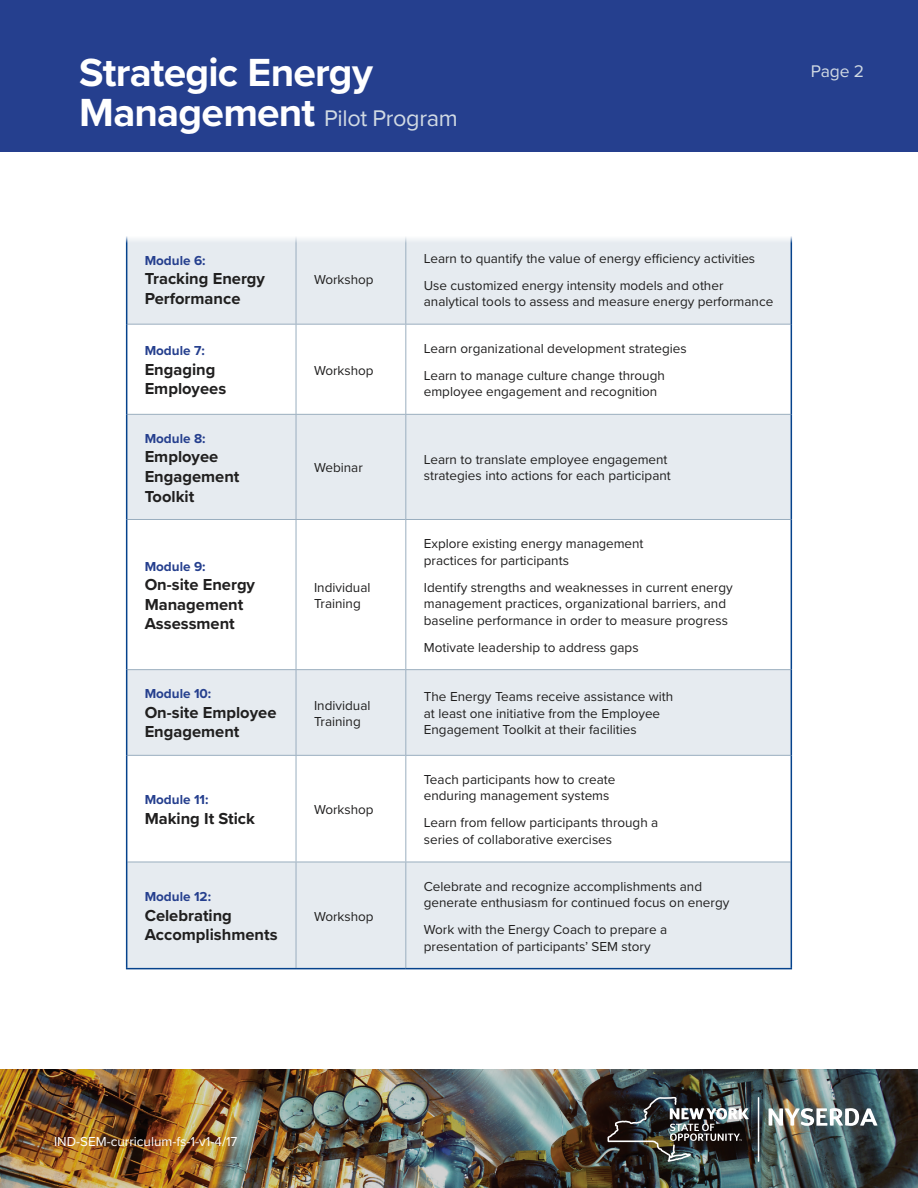
<style>
.page{position:relative;width:918px;height:1188px;background:#fff}
.page>*{position:absolute;margin:0;border:0;box-sizing:border-box;transform-origin:0 0}
.t1{font:700 40.65px "Proxima Nova";letter-spacing:-.02em;color:#fff}
.t2{font:23.55px "Proxima Nova";letter-spacing:-.015em;color:#d1dae3}
.t3{font:17.55px "Proxima Nova";color:#d1dae3}
.t4{font:700 16.5px/19.5px "Proxima Nova";color:#201f1f}
.t5{font:13.5px/16.5px "Proxima Nova";color:#201f1f}
.t6{font:700 13.5px "Proxima Nova";color:#253f8e}
.t7{font:13.5px "Proxima Nova";color:#fff}
.s1{font-weight:700;font-size:40.65px;color:#fff}
</style>
<div class="page">
<img style="left:0;top:1069px;width:918px;height:119px">
<svg style="left:127px;top:243px;width:664px;height:725px;fill:#e6ebf0"></svg>
<hr style="left:296px;top:234px;width:1px;height:90px;background:#9aaebf">
<hr style="left:405px;top:234px;width:1px;height:90px;background:#9aaebf">
<hr style="left:127px;top:324px;width:169px;height:1px;background:#9aaebf">
<hr style="left:296px;top:324px;width:110px;height:1px;background:#9aaebf">
<hr style="left:296px;top:325px;width:1px;height:89px;background:#9aaebf">
<hr style="left:406px;top:324px;width:385px;height:1px;background:#9aaebf">
<hr style="left:405px;top:325px;width:1px;height:89px;background:#9aaebf">
<hr style="left:127px;top:414px;width:169px;height:1px;background:#9aaebf">
<hr style="left:296px;top:414px;width:110px;height:1px;background:#9aaebf">
<hr style="left:296px;top:415px;width:1px;height:104px;background:#9aaebf">
<hr style="left:406px;top:414px;width:385px;height:1px;background:#9aaebf">
<hr style="left:405px;top:415px;width:1px;height:104px;background:#9aaebf">
<hr style="left:127px;top:519px;width:169px;height:1px;background:#9aaebf">
<hr style="left:296px;top:519px;width:110px;height:1px;background:#9aaebf">
<hr style="left:296px;top:520px;width:1px;height:149px;background:#9aaebf">
<hr style="left:406px;top:519px;width:385px;height:1px;background:#9aaebf">
<hr style="left:405px;top:520px;width:1px;height:149px;background:#9aaebf">
<hr style="left:127px;top:669px;width:169px;height:1px;background:#9aaebf">
<hr style="left:296px;top:669px;width:110px;height:1px;background:#9aaebf">
<hr style="left:296px;top:670px;width:1px;height:85px;background:#9aaebf">
<hr style="left:406px;top:669px;width:385px;height:1px;background:#9aaebf">
<hr style="left:405px;top:670px;width:1px;height:85px;background:#9aaebf">
<hr style="left:127px;top:755px;width:169px;height:1px;background:#9aaebf">
<hr style="left:296px;top:755px;width:110px;height:1px;background:#9aaebf">
<hr style="left:296px;top:756px;width:1px;height:106px;background:#9aaebf">
<hr style="left:406px;top:755px;width:385px;height:1px;background:#9aaebf">
<hr style="left:405px;top:756px;width:1px;height:106px;background:#9aaebf">
<hr style="left:127px;top:862px;width:169px;height:1px;background:#9aaebf">
<hr style="left:296px;top:862px;width:110px;height:1px;background:#9aaebf">
<hr style="left:296px;top:862px;width:1px;height:106px;background:#9aaebf">
<hr style="left:406px;top:862px;width:385px;height:1px;background:#9aaebf">
<hr style="left:405px;top:862px;width:1px;height:106px;background:#9aaebf">
<hr style="left:126px;top:234px;width:1px;height:90px;background:#05428c">
<hr style="left:791px;top:234px;width:1px;height:90px;background:#05428c">
<hr style="left:126px;top:324px;width:1px;height:90px;background:#05428c">
<hr style="left:791px;top:324px;width:1px;height:90px;background:#05428c">
<hr style="left:126px;top:414px;width:1px;height:105px;background:#05428c">
<hr style="left:791px;top:414px;width:1px;height:105px;background:#05428c">
<hr style="left:126px;top:519px;width:1px;height:151px;background:#05428c">
<hr style="left:791px;top:519px;width:1px;height:151px;background:#05428c">
<hr style="left:126px;top:670px;width:1px;height:85px;background:#05428c">
<hr style="left:791px;top:670px;width:1px;height:85px;background:#05428c">
<hr style="left:126px;top:755px;width:1px;height:107px;background:#05428c">
<hr style="left:791px;top:755px;width:1px;height:107px;background:#05428c">
<hr style="left:126px;top:862px;width:1px;height:106px;background:#05428c">
<hr style="left:791px;top:862px;width:1px;height:106px;background:#05428c">
<hr style="left:126px;top:968px;width:170px;height:1px;background:#05428c">
<hr style="left:296px;top:968px;width:110px;height:1px;background:#05428c">
<hr style="left:406px;top:968px;width:386px;height:1px;background:#05428c">
<div style="left:0;top:0;width:918px;height:151px;background:#253f8e"></div>
<svg style="left:125px;top:234px;width:668px;height:9px;fill:#f5f7f9"></svg>
<svg style="left:769px;top:1108px;width:108px;height:18px"></svg>
<hr style="left:758px;top:1097px;width:1px;height:65px;background:#fff">
<img style="left:608px;top:1097px;width:141px;height:65px">
<h1 class="t1" style="left:79px;top:42px;width:295px">Strategic Energy</h1>
<h2 class="t2" style="left:79px;top:101px;width:380px"><span class="s1">Management</span> Pilot Program</h2>
<p class="t3" style="left:811px;top:58px;width:55px">Page 2</p>
<p class="t6" style="left:145px;top:250px;width:62px">Module 6:</p>
<p class="t4" style="left:145px;top:269px;width:122px">Tracking Energy<br>Performance</p>
<p class="t5" style="left:314px;top:271px;width:61px">Workshop</p>
<p class="t6" style="left:145px;top:341px;width:62px">Module 7:</p>
<p class="t4" style="left:145px;top:359px;width:83px">Engaging<br>Employees</p>
<p class="t5" style="left:314px;top:361px;width:61px">Workshop</p>
<p class="t5" style="left:424px;top:244px;width:333px;line-height:27px">Learn to quantify the value of energy efficiency activities<br>Use customized energy intensity models and other</p>
<p class="t5" style="left:424px;top:293px;width:351px">analytical tools to assess and measure energy performance</p>
<p class="t5" style="left:424px;top:334px;width:265px;line-height:27px">Learn organizational development strategies<br>Learn to manage culture change through</p>
<p class="t5" style="left:424px;top:383px;width:235px">employee engagement and recognition</p>
<p class="t6" style="left:145px;top:428px;width:62px">Module 8:</p>
<p class="t4" style="left:145px;top:447px;width:96px">Employee<br>Engagement<br>Toolkit</p>
<p class="t5" style="left:314px;top:459px;width:50px">Webinar</p>
<p class="t5" style="left:424px;top:451px;width:249px">Learn to translate employee engagement strategies into actions for each participant</p>
<p class="t6" style="left:145px;top:556px;width:62px">Module 9:</p>
<p class="t4" style="left:145px;top:575px;width:112px">On-site Energy<br>Management<br>Assessment</p>
<p class="t5" style="left:314px;top:578px;width:58px">Individual<br>Training</p>
<p class="t5" style="left:424px;top:535px;width:221px">Explore existing energy management practices for participants</p>
<p class="t5" style="left:424px;top:578px;width:310px">Identify strengths and weaknesses in current energy management practices, organizational barriers, and baseline performance in order to measure progress</p>
<p class="t5" style="left:424px;top:638px;width:216px">Motivate leadership to address gaps</p>
<p class="t6" style="left:145px;top:684px;width:68px">Module 10:</p>
<p class="t4" style="left:145px;top:702px;width:133px">On-site Employee<br>Engagement</p>
<p class="t5" style="left:314px;top:696px;width:58px">Individual<br>Training</p>
<p class="t5" style="left:424px;top:688px;width:251px">The Energy Teams receive assistance with at least one initiative from the Employee<br>Engagement Toolkit at their facilities</p>
<p class="t6" style="left:145px;top:790px;width:65px">Module 11:</p>
<p class="t4" style="left:145px;top:808px;width:112px">Making It Stick</p>
<p class="t5" style="left:314px;top:801px;width:61px">Workshop</p>
<p class="t6" style="left:145px;top:887px;width:68px">Module 12:</p>
<p class="t4" style="left:145px;top:905px;width:134px">Celebrating<br>Accomplishments</p>
<p class="t5" style="left:314px;top:907px;width:61px">Workshop</p>
<p class="t5" style="left:424px;top:771px;width:193px">Teach participants how to create enduring management systems</p>
<p class="t5" style="left:424px;top:814px;width:236px">Learn from fellow participants through a series of collaborative exercises</p>
<p class="t5" style="left:424px;top:877px;width:307px">Celebrate and recognize accomplishments and generate enthusiasm for continued focus on energy</p>
<p class="t5" style="left:424px;top:921px;width:245px">Work with the Energy Coach to prepare a presentation of participants’ SEM story</p>
<p class="t7" style="left:54px;top:1131px;width:185px">IND-SEM-curriculum-fs-1-v1-4/17</p>
</div>
